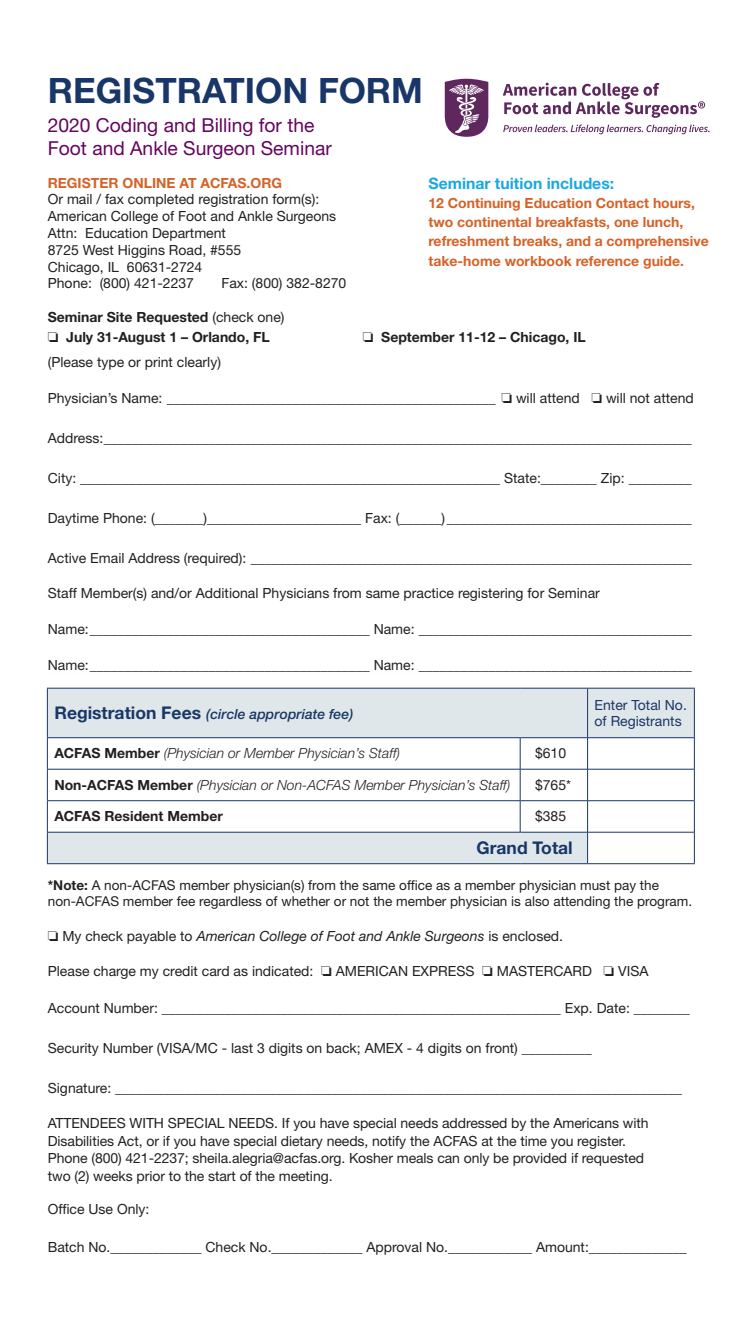
<style>
.page{position:relative;width:756px;height:1323px;background:#fff}
.page>*{position:absolute;margin:0;border:0;box-sizing:border-box;transform-origin:0 0}
.t1{font:700 35px "Helvetica Neue LT Std";color:#183667}
.t2{font:19.25px/23.1px "Helvetica Neue LT Std";color:#65035f}
.t3{font:700 17.5px "Helvetica Neue LT Std";color:#183667}
.t4{font:700 15.75px "Helvetica Neue LT Std";color:#18a8e1}
.t5{font:14px/16.8px "Helvetica Neue LT Std";color:#231f20}
.t6{font:700 14px/19.2px "Helvetica Neue LT Std";color:#d56227}
.t7{font:italic 300 14px "Helvetica Neue LT Std";color:#231f20}
.t8{font:700 14px/19.9px "Helvetica Neue LT Std";color:#231f20}
.t9{font:italic 14px "Helvetica Neue LT Std";color:#231f20}
.t10{font:italic 500 14px "Helvetica Neue LT Std";color:#183667}
.t11{font:14px/16.8px "Helvetica Neue LT Std";color:#183667}
.t12{font:13.65px/16.3px "Helvetica Neue LT Std";color:#231f20}
.s1{font-weight:400}
.s2{font-weight:700;font-style:normal;font-size:17.5px}
.s3{font-weight:700;font-style:normal}
.s4{font-weight:700}
.s5{font-style:normal}
</style>
<div class="page">
<svg style="left:445px;top:79px;width:44px;height:58px;background:#89628a"></svg>
<svg style="left:503px;top:125px;width:207px;height:9px"></svg>
<svg style="left:503px;top:83px;width:202px;height:35px"></svg>
<svg style="left:48px;top:689px;width:646px;height:174px"></svg>
<hr style="left:47px;top:688px;width:473px;height:1px;background:#183667">
<hr style="left:47px;top:689px;width:1px;height:49px;background:#183667">
<hr style="left:520px;top:688px;width:68px;height:1px;background:#183667">
<hr style="left:588px;top:688px;width:107px;height:1px;background:#183667">
<hr style="left:694px;top:689px;width:1px;height:49px;background:#183667">
<hr style="left:47px;top:738px;width:1px;height:31px;background:#183667">
<hr style="left:694px;top:738px;width:1px;height:31px;background:#183667">
<hr style="left:47px;top:769px;width:1px;height:32px;background:#183667">
<hr style="left:694px;top:769px;width:1px;height:32px;background:#183667">
<hr style="left:47px;top:801px;width:1px;height:31px;background:#183667">
<hr style="left:694px;top:801px;width:1px;height:31px;background:#183667">
<hr style="left:47px;top:832px;width:1px;height:31px;background:#183667">
<hr style="left:694px;top:832px;width:1px;height:31px;background:#183667">
<hr style="left:47px;top:863px;width:473px;height:1px;background:#183667">
<hr style="left:520px;top:863px;width:68px;height:1px;background:#183667">
<hr style="left:588px;top:863px;width:107px;height:1px;background:#183667">
<hr style="left:587px;top:689px;width:1px;height:48px;background:#183667">
<hr style="left:48px;top:737px;width:472px;height:1px;background:#183667">
<hr style="left:520px;top:737px;width:68px;height:1px;background:#183667">
<hr style="left:520px;top:738px;width:1px;height:31px;background:#183667">
<hr style="left:588px;top:737px;width:106px;height:1px;background:#183667">
<hr style="left:587px;top:738px;width:1px;height:31px;background:#183667">
<hr style="left:48px;top:769px;width:472px;height:1px;background:#183667">
<hr style="left:520px;top:769px;width:68px;height:1px;background:#183667">
<hr style="left:520px;top:769px;width:1px;height:31px;background:#183667">
<hr style="left:588px;top:769px;width:106px;height:1px;background:#183667">
<hr style="left:587px;top:769px;width:1px;height:31px;background:#183667">
<hr style="left:48px;top:800px;width:472px;height:1px;background:#183667">
<hr style="left:520px;top:800px;width:68px;height:1px;background:#183667">
<hr style="left:520px;top:801px;width:1px;height:31px;background:#183667">
<hr style="left:588px;top:800px;width:106px;height:1px;background:#183667">
<hr style="left:587px;top:801px;width:1px;height:31px;background:#183667">
<hr style="left:48px;top:832px;width:472px;height:1px;background:#183667">
<hr style="left:520px;top:832px;width:68px;height:1px;background:#183667">
<hr style="left:588px;top:832px;width:106px;height:1px;background:#183667">
<hr style="left:587px;top:832px;width:1px;height:31px;background:#183667">
<h1 class="t1" style="left:48px;top:68px;width:377px">REGISTRATION FORM</h1>
<h2 class="t2" style="left:48px;top:113px;width:285px">2020 Coding and Billing for the<br>Foot and Ankle Surgeon Seminar</h2>
<p class="t6" style="left:48px;top:173px;width:236px">REGISTER ONLINE AT ACFAS.ORG</p>
<p class="t5" style="left:48px;top:191px;width:290px">Or mail / fax completed registration form(s):<br>American College of Foot and Ankle Surgeons<br>Attn: Education Department<br>8725 West Higgins Road, #555<br>Chicago, IL 60631-2724<br>Phone: (800) 421-2237</p>
<p class="t4" style="left:428px;top:173px;width:187px">Seminar tuition includes:</p>
<p class="t6" style="left:428px;top:193px;width:282px">12 Continuing Education Contact hours, two continental breakfasts, one lunch, refreshment breaks, and a comprehensive take-home workbook reference guide.</p>
<p class="t5" style="left:221px;top:275px;width:127px">Fax: (800) 382-8270</p>
<p class="t8" style="left:48px;top:306px;width:238px">Seminar Site Requested <span class="s1">(check one) </span>❏ July 31-August 1 – Orlando, FL</p>
<p class="t8" style="left:363px;top:326px;width:225px">❏ September 11-12 – Chicago, IL</p>
<p class="t5" style="left:48px;top:354px;width:175px">(Please type or print clearly)</p>
<p class="t5" style="left:48px;top:389px;width:648px">Physician’s Name: _______________________________________________ ❏ will attend ❏ will not attend</p>
<p class="t5" style="left:48px;top:429px;width:646px">Address:____________________________________________________________________________________</p>
<p class="t5" style="left:48px;top:469px;width:645px">City: ____________________________________________________________ State:________ Zip: _________</p>
<p class="t5" style="left:48px;top:509px;width:646px">Daytime Phone: (_______)______________________ Fax: (______) ___________________________________</p>
<p class="t5" style="left:48px;top:549px;width:645px">Active Email Address (required): _______________________________________________________________</p>
<p class="t5" style="left:48px;top:584px;width:554px">Staff Member(s) and/or Additional Physicians from same practice registering for Seminar</p>
<p class="t5" style="left:48px;top:620px;width:646px">Name:________________________________________ Name: _______________________________________</p>
<p class="t5" style="left:48px;top:656px;width:646px">Name:________________________________________ Name: _______________________________________</p>
<p class="t10" style="left:54px;top:706px;width:300px"><span class="s2">Registration Fees</span> (circle appropriate fee)</p>
<p class="t11" style="left:595px;top:696px;width:94px">Enter Total No. of Registrants</p>
<p class="t7" style="left:54px;top:745px;width:347px"><span class="s3">ACFAS Member</span> (Physician or Member Physician’s Staff)</p>
<p class="t5" style="left:535px;top:745px;width:33px">$610</p>
<p class="t7" style="left:54px;top:777px;width:458px"><span class="s3">Non-ACFAS Member</span> (Physician or Non-ACFAS Member Physician’s Staff)</p>
<p class="t5" style="left:535px;top:776px;width:38px">$765*</p>
<p class="t8" style="left:54px;top:806px;width:170px">ACFAS Resident Member</p>
<p class="t5" style="left:535px;top:808px;width:33px">$385</p>
<p class="t3" style="left:476px;top:837px;width:98px">Grand Total</p>
<p class="t12" style="left:48px;top:876px;width:646px"><span class="s4">*Note:</span> A non-ACFAS member physician(s) from the same office as a member physician must pay the non-ACFAS member fee regardless of whether or not the member physician is also attending the program.</p>
<p class="t9" style="left:48px;top:927px;width:517px">❏ <span class="s5">My check payable to</span> American College of Foot and Ankle Surgeons <span class="s5">is enclosed.</span></p>
<p class="t5" style="left:48px;top:962px;width:602px">Please charge my credit card as indicated: ❏ AMERICAN EXPRESS ❏ MASTERCARD ❏ VISA</p>
<p class="t5" style="left:48px;top:1000px;width:643px">Account Number: _________________________________________________________ Exp. Date: ________</p>
<p class="t5" style="left:48px;top:1040px;width:546px">Security Number (VISA/MC - last 3 digits on back; AMEX - 4 digits on front) __________</p>
<p class="t5" style="left:48px;top:1080px;width:636px">Signature: _________________________________________________________________________________</p>
<p class="t5" style="left:48px;top:1115px;width:602px;line-height:17.5px">ATTENDEES WITH SPECIAL NEEDS. If you have special needs addressed by the Americans with Disabilities Act, or if you have special dietary needs, notify the ACFAS at the time you register.<br>Phone (800) 421-2237; sheila.alegria@acfas.org. Kosher meals can only be provided if requested two (2) weeks prior to the start of the meeting.</p>
<p class="t5" style="left:48px;top:1201px;width:103px">Office Use Only:</p>
<p class="t5" style="left:48px;top:1238px;width:641px">Batch No._____________ Check No._____________ Approval No.____________ Amount:______________</p>
</div>
